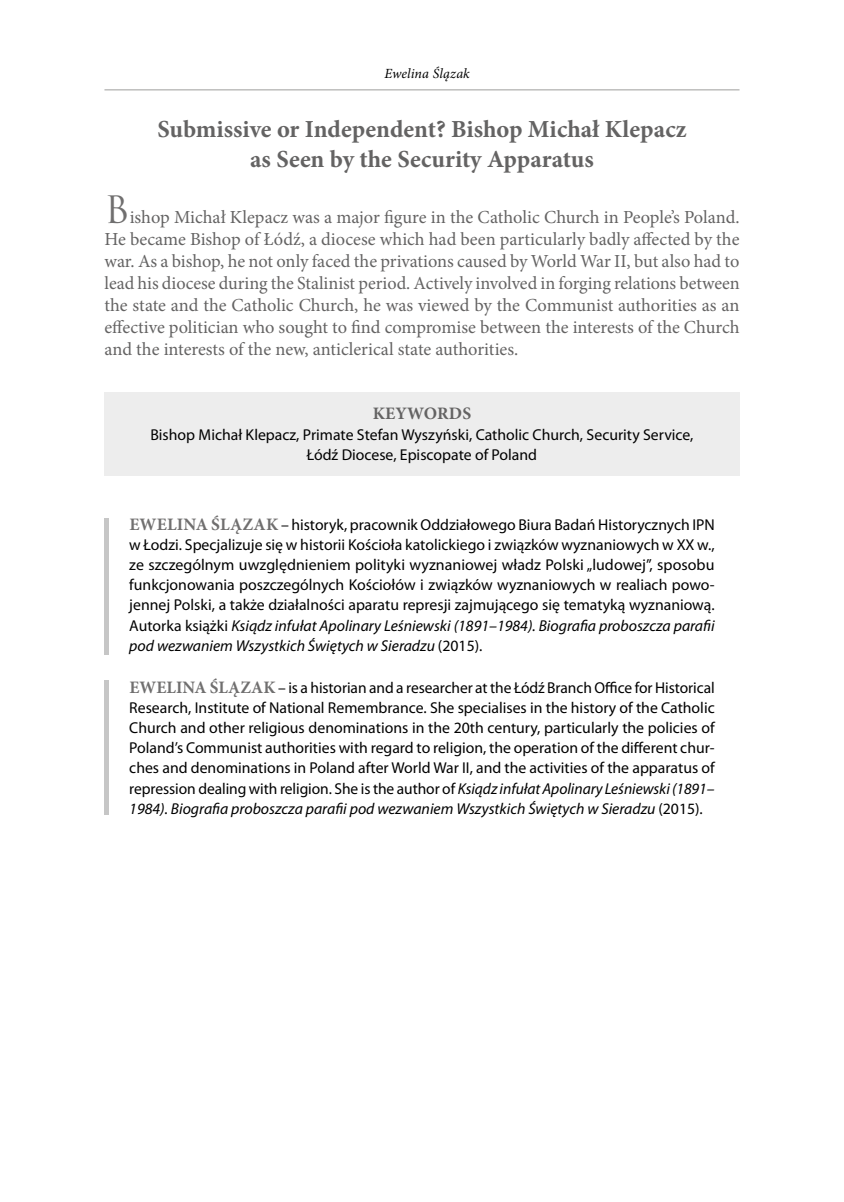
<style>
.page{position:relative;width:844px;height:1202px;background:#fff}
.page>*{position:absolute;margin:0;border:0;box-sizing:border-box;transform-origin:0 0}
.t1{font:700 24.5px/29.4px "Minion Pro";color:#646363;text-align:center}
.t2{font:18.38px/22.1px "Minion Pro";color:#646363;text-align:justify}
.t3{font:700 17.5px "Minion Pro";letter-spacing:.01em;color:#646363}
.t4{font:15.75px/20.1px "Myriad Pro";color:#000;text-align:justify}
.t5{font:italic 14px "Minion Pro";letter-spacing:.01em;color:#000}
.s1{font-family:"Trajan Pro";font-size:36.75px;color:#706f6f}
.s2{font-family:"Minion Pro";font-weight:700;font-size:17.5px;color:#706f6f}
.s3{font-style:italic}
</style>
<div class="page">
<hr style="left:104px;top:89px;width:635px;height:1px;background:#9d9d9c">
<div style="left:104px;top:392px;width:635px;height:84px;background:#ededed"></div>
<div style="left:104px;top:517px;width:5px;height:137px;background:#c6c6c6"></div>
<div style="left:104px;top:680px;width:5px;height:135px;background:#c6c6c6"></div>
<p class="t5" style="left:384px;top:64px;width:87px">Ewelina Ślązak</p>
<h1 class="t1" style="left:157px;top:114px;width:531px">Submissive or Independent? Bishop Michał Klepacz as Seen by the Security Apparatus</h1>
<p class="t2" style="left:104px;top:206px;width:637px"><span class="s1">B</span>ishop Michał Klepacz was a major figure in the Catholic Church in People’s Poland.<br>He became Bishop of Łódź, a diocese which had been particularly badly affected by the war. As a bishop, he not only faced the privations caused by World War II, but also had to lead his diocese during the Stalinist period. Actively involved in forging relations between the state and the Catholic Church, he was viewed by the Communist authorities as an effective politician who sought to find compromise between the interests of the Church and the interests of the new, anticlerical state authorities.</p>
<p class="t3" style="left:373px;top:401px;width:100px">KEYWORDS</p>
<p class="t4" style="left:150px;top:424px;width:545px;text-align:center">Bishop Michał Klepacz, Primate Stefan Wyszyński, Catholic Church, Security Service,<br>Łódź Diocese, Episcopate of Poland</p>
<p class="t4" style="left:129px;top:514px;width:587px"><span class="s2">EWELINA ŚLĄZAK</span> – historyk, pracownik Oddziałowego Biura Badań Historycznych IPN w Łodzi. Specjalizuje się w historii Kościoła katolickiego i związków wyznaniowych w XX w., ze szczególnym uwzględnieniem polityki wyznaniowej władz Polski „ludowej”, sposobu funkcjonowania poszczególnych Kościołów i związków wyznaniowych w realiach powo&shy;jennej Polski, a także działalności aparatu represji zajmującego się tematyką wyznaniową.<br>Autorka książki <span class="s3">Ksiądz infułat Apolinary Leśniewski (1891–1984). Biografia proboszcza parafii pod wezwaniem Wszystkich Świętych w Sieradzu</span> (2015).</p>
<p class="t4" style="left:129px;top:677px;width:587px"><span class="s2">EWELINA ŚLĄZAK</span> – is a historian and a researcher at the Łódź Branch Office for Historical Research, Institute of National Remembrance. She specialises in the history of the Catholic Church and other religious denominations in the 20th century, particularly the policies of Poland’s Communist authorities with regard to religion, the operation of the different chur&shy;ches and denominations in Poland after World War II, and the activities of the apparatus of repression dealing with religion. She is the author of <span class="s3">Ksiądz infułat Apolinary Leśniewski (1891– 1984). Biografia proboszcza parafii pod wezwaniem Wszystkich Świętych w Sieradzu</span> (2015).</p>
</div>
